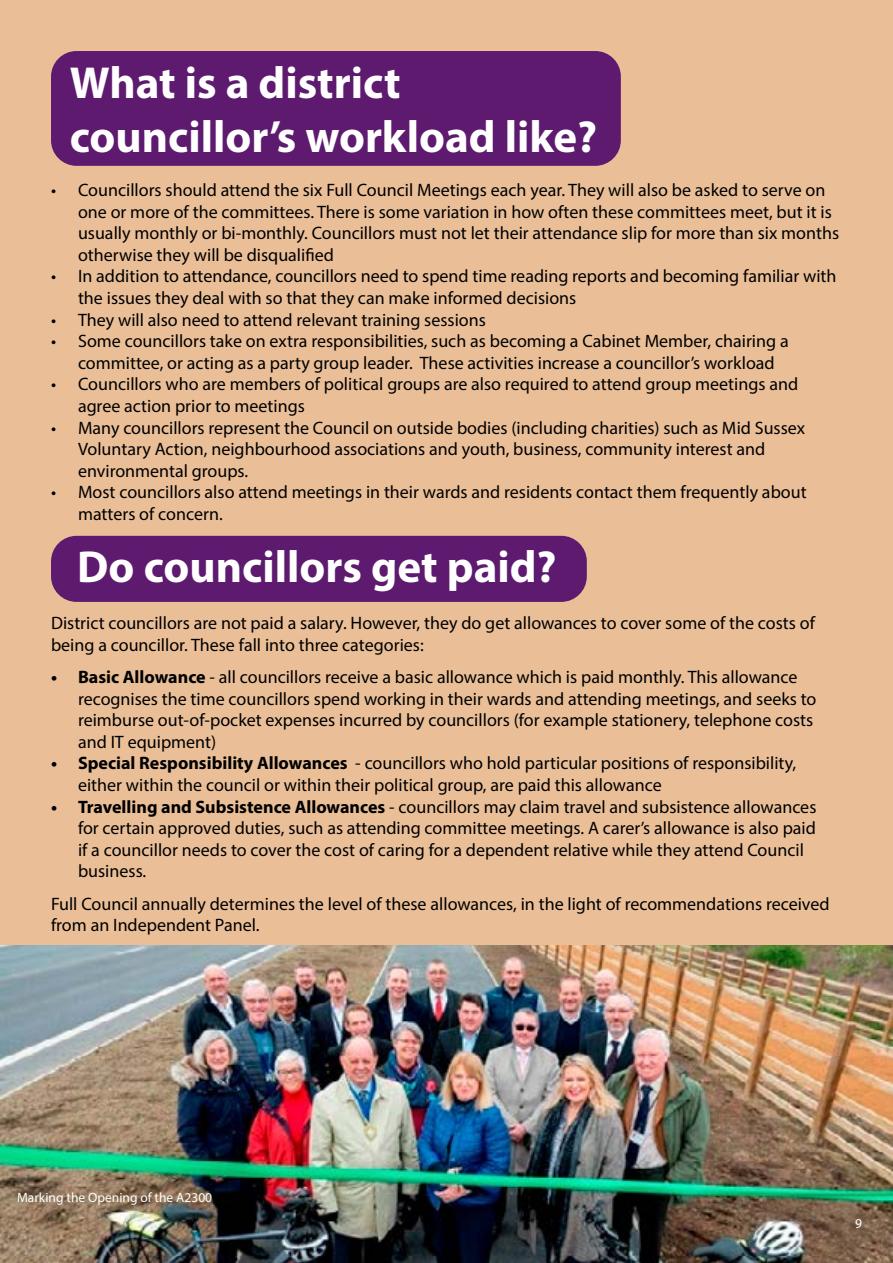
<style>
.page{position:relative;width:893px;height:1263px;background:#eabf98}
.page>*{position:absolute;margin:0;border:0;box-sizing:border-box;transform-origin:0 0}
.t1{font:700 45px/54px "Myriad Pro";color:#fff}
.t2{font:18px/21.6px "Myriad Pro";color:#000}
.t3{font:13.5px "Myriad Pro";color:#fff}
.s1{font-weight:700}
</style>
<div class="page">
<div style="left:51px;top:51px;width:570px;height:115px;background:#5d1a6f;border-radius:26px"></div>
<div style="left:51px;top:536px;width:536px;height:66px;background:#5d1a6f;border-radius:26px"></div>
<img style="left:0;top:946px;width:893px;height:317px">
<h1 class="t1" style="left:70px;top:54px;width:529px">What is a district councillor’s workload like?</h1>
<p class="t2" style="left:78px;top:179px;width:763px;text-indent:-27px">• Councillors should attend the six Full Council Meetings each year. They will also be asked to serve on one or more of the committees. There is some variation in how often these committees meet, but it is usually monthly or bi-monthly. Councillors must not let their attendance slip for more than six months otherwise they will be disqualified</p>
<p class="t2" style="left:78px;top:265px;width:760px;text-indent:-27px">• In addition to attendance, councillors need to spend time reading reports and becoming familiar with the issues they deal with so that they can make informed decisions</p>
<p class="t2" style="left:51px;top:308px;width:436px">• They will also need to attend relevant training sessions</p>
<p class="t2" style="left:78px;top:330px;width:712px;text-indent:-27px">• Some councillors take on extra responsibilities, such as becoming a Cabinet Member, chairing a committee, or acting as a party group leader. These activities increase a councillor’s workload</p>
<p class="t2" style="left:78px;top:373px;width:722px;text-indent:-27px">• Councillors who are members of political groups are also required to attend group meetings and agree action prior to meetings</p>
<p class="t2" style="left:78px;top:416px;width:729px;text-indent:-27px">• Many councillors represent the Council on outside bodies (including charities) such as Mid Sussex<br>Voluntary Action, neighbourhood associations and youth, business, community interest and environmental groups.</p>
<p class="t2" style="left:78px;top:481px;width:730px;text-indent:-27px">• Most councillors also attend meetings in their wards and residents contact them frequently about matters of concern.</p>
<h1 class="t1" style="left:77px;top:539px;width:481px">Do councillors get paid?</h1>
<p class="t2" style="left:51px;top:612px;width:765px">District councillors are not paid a salary. However, they do get allowances to cover some of the costs of being a councillor. These fall into three categories:</p>
<p class="t2" style="left:78px;top:666px;width:740px;text-indent:-27px"><span class="s1">• Basic Allowance</span> - all councillors receive a basic allowance which is paid monthly. This allowance recognises the time councillors spend working in their wards and attending meetings, and seeks to reimburse out-of-pocket expenses incurred by councillors (for example stationery, telephone costs and IT equipment)</p>
<p class="t2" style="left:78px;top:752px;width:720px;text-indent:-27px"><span class="s1">• Special Responsibility Allowances</span> - councillors who hold particular positions of responsibility, either within the council or within their political group, are paid this allowance</p>
<p class="t2" style="left:78px;top:795px;width:740px;text-indent:-27px"><span class="s1">• Travelling and Subsistence Allowances</span> - councillors may claim travel and subsistence allowances for certain approved duties, such as attending committee meetings. A carer’s allowance is also paid if a councillor needs to cover the cost of caring for a dependent relative while they attend Council business.</p>
<p class="t2" style="left:51px;top:893px;width:780px">Full Council annually determines the level of these allowances, in the light of recommendations received from an Independent Panel.</p>
<p class="t3" style="left:17px;top:1189px;width:197px">Marking the Opening of the A2300</p>
<p class="t3" style="left:855px;top:1215px;width:8px">9</p>
</div>
